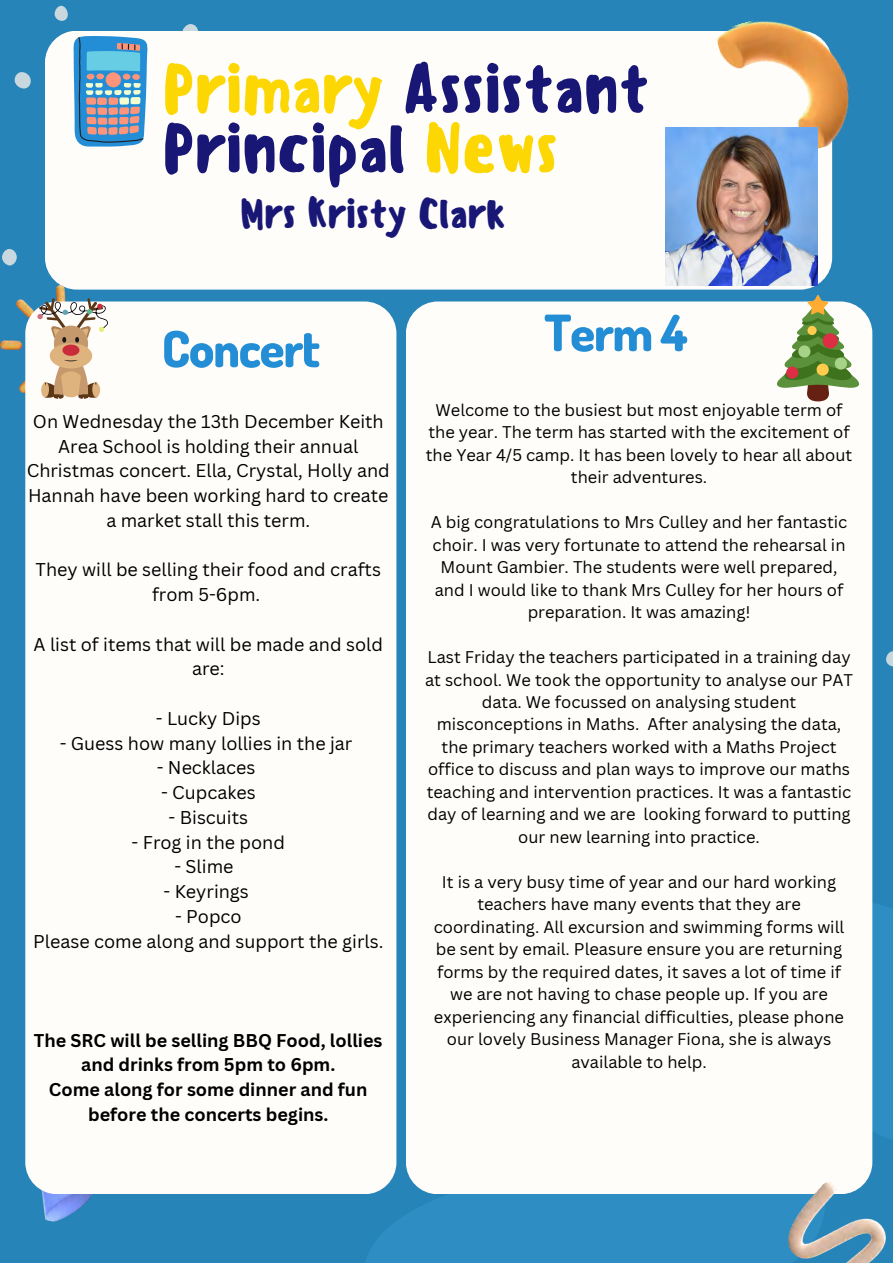
<style>
.page{position:relative;width:893px;height:1264px;background:#fff}
.page>*{position:absolute;margin:0;border:0;box-sizing:border-box;transform-origin:0 0}
.t1{font:500 67.2px/59.6px "Sensei";letter-spacing:-.025em;color:#181775}
.t2{font:800 50.25px "Dosis";letter-spacing:-.025em;color:#238ed5}
.t3{font:500 40.2px "Sensei";letter-spacing:-.025em;color:#181775}
.t4{font:18px/24.8px "Canva Sans";color:#000;text-align:center}
.t5{font:700 18px/24.8px "Canva Sans";color:#000;text-align:center}
.t6{font:16.5px/22.5px "Canva Sans";color:#000;text-align:center}
.s1{color:#fdd703}
</style>
<div class="page">
<div style="left:0;top:0;width:892px;height:1262px;background:#2784b8"></div>
<svg style="left:182px;top:24px;width:17px;height:17px"></svg>
<svg style="left:14px;top:72px;width:17px;height:17px"></svg>
<svg style="left:2px;top:249px;width:15px;height:17px"></svg>
<div style="left:55px;top:6px;width:13px;height:15px;background:#c8d8de;border-radius:6px"></div>
<svg style="left:366px;top:788px;width:526px;height:474px;fill:#2e8ec4"></svg>
<svg style="left:886px;top:651px;width:6px;height:15px"></svg>
<div style="left:45px;top:31px;width:787px;height:258px;background:#fffdfa;border-radius:32px"></div>
<div style="left:406px;top:301px;width:466px;height:893px;background:#fffdfa;border-radius:32px"></div>
<img style="left:714px;top:20px;width:135px;height:147px">
<img style="left:0;top:286px;width:123px;height:107px">
<svg style="left:73px;top:36px;width:75px;height:111px;background:#6ea1c3"></svg>
<img style="left:788px;top:1182px;width:104px;height:80px">
<img style="left:26px;top:1172px;width:66px;height:50px">
<img style="left:665px;top:128px;width:152px;height:157px">
<div style="left:25px;top:301px;width:371px;height:893px;background:#fffdfa;border-radius:32px"></div>
<svg style="left:37px;top:297px;width:71px;height:102px"></svg>
<svg style="left:773px;top:295px;width:89px;height:106px"></svg>
<p class="t1" style="left:162px;top:59px;width:490px"><span class="s1">Primary</span> Assistant<br>Principal <span class="s1">News</span></p>
<p class="t3" style="left:240px;top:190px;width:268px">Mrs Kristy Clark</p>
<p class="t2" style="left:162px;top:316px;width:160px">Concert</p>
<p class="t4" style="left:27px;top:408px;width:364px">On Wednesday the 13th December Keith Area School is holding their annual Christmas concert. Ella, Crystal, Holly and Hannah have been working hard to create a market stall this term.</p>
<p class="t4" style="left:36px;top:557px;width:347px">They will be selling their food and crafts from 5-6pm.</p>
<p class="t4" style="left:34px;top:631px;width:351px">A list of items that will be made and sold are:</p>
<p class="t4" style="left:156px;top:705px;width:106px">- Lucky Dips</p>
<p class="t4" style="left:60px;top:730px;width:294px">- Guess how many lollies in the jar</p>
<p class="t4" style="left:157px;top:755px;width:100px">- Necklaces</p>
<p class="t4" style="left:161px;top:779px;width:96px">- Cupcakes</p>
<p class="t4" style="left:169px;top:804px;width:81px">- Biscuits</p>
<p class="t4" style="left:132px;top:829px;width:155px">- Frog in the pond</p>
<p class="t4" style="left:174px;top:854px;width:61px">- Slime</p>
<p class="t4" style="left:163px;top:878px;width:87px">- Keyrings</p>
<p class="t4" style="left:175px;top:903px;width:68px">- Popco</p>
<p class="t4" style="left:33px;top:928px;width:352px">Please come along and support the girls.</p>
<p class="t5" style="left:34px;top:1027px;width:350px">The SRC will be selling BBQ Food, lollies and drinks from 5pm to 6pm.</p>
<p class="t5" style="left:49px;top:1076px;width:320px">Come along for some dinner and fun before the concerts begins.</p>
<p class="t2" style="left:544px;top:300px;width:144px">Term 4</p>
<p class="t6" style="left:426px;top:398px;width:428px">Welcome to the busiest but most enjoyable term of the year. The term has started with the excitement of the Year 4/5 camp. It has been lovely to hear all about their adventures.</p>
<p class="t6" style="left:431px;top:510px;width:418px">A big congratulations to Mrs Culley and her fantastic choir. I was very fortunate to attend the rehearsal in Mount Gambier. The students were well prepared, and I would like to thank Mrs Culley for her hours of preparation. It was amazing!</p>
<p class="t6" style="left:425px;top:645px;width:429px">Last Friday the teachers participated in a training day at school. We took the opportunity to analyse our PAT data. We focussed on analysing student misconceptions in Maths. After analysing the data, the primary teachers worked with a Maths Project office to discuss and plan ways to improve our maths teaching and intervention practices. It was a fantastic day of learning and we are looking forward to putting our new learning into practice.</p>
<p class="t6" style="left:434px;top:870px;width:412px">It is a very busy time of year and our hard working teachers have many events that they are coordinating. All excursion and swimming forms will be sent by email. Pleasure ensure you are returning forms by the required dates, it saves a lot of time if we are not having to chase people up. If you are experiencing any financial difficulties, please phone our lovely Business Manager Fiona, she is always available to help.</p>
</div>
